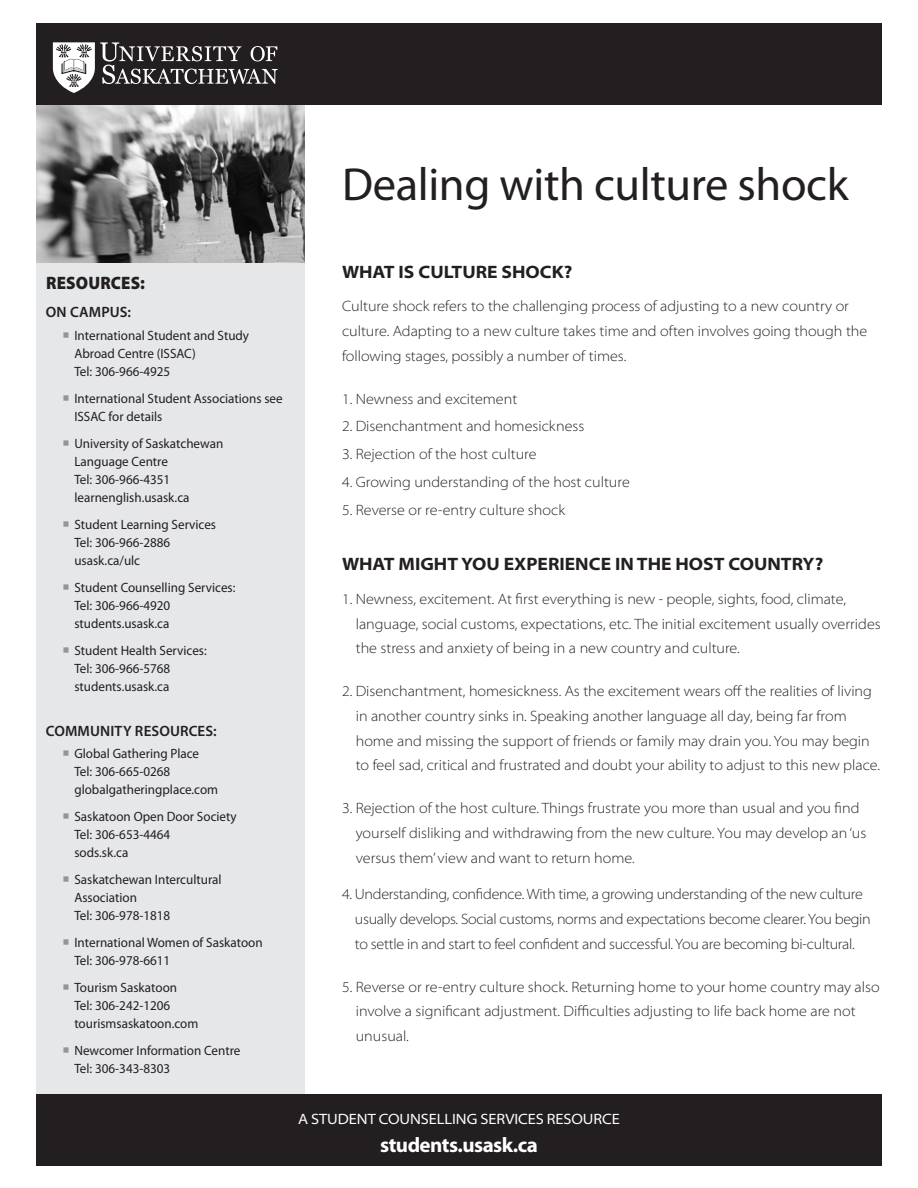
<style>
.page{position:relative;width:918px;height:1188px;background:#fff}
.page>*{position:absolute;margin:0;border:0;box-sizing:border-box;transform-origin:0 0}
.Main_head{font:46.5px "Myriad Pro";letter-spacing:-.01em;color:#231f20}
.t1{font:700 21px "Myriad Pro";letter-spacing:-.025em;color:#fff}
.heading_2{font:700 semi-expanded 18px "Myriad Pro";color:#231f20}
.side_header{font:900 18px "Myriad Pro";letter-spacing:.01em;color:#231f20;scale:.94 1}
.body{font:300 semi-expanded 15px/24.8px "Myriad Pro";color:#231f20}
.body-2{font:300 semi-expanded 15px/24.8px "Myriad Pro";letter-spacing:-.02em;color:#231f20}
.t2{font:semi-expanded 15px "Myriad Pro";letter-spacing:-.005em;color:#fff}
.Sidebar_head{font:600 15px "Myriad Pro";letter-spacing:.01em;color:#231f20}
.t3{font:13.5px/18px "Myriad Pro";color:#231f20}
.s1{color:#939598}
</style>
<div class="page">
<div style="left:36px;top:262px;width:268px;height:869px;background:#e6e7e9"></div>
<img style="left:36px;top:105px;width:268px;height:157px">
<div style="left:36px;top:23px;width:846px;height:82px;background:#231f20"></div>
<svg style="left:53px;top:42px;width:225px;height:51px"></svg>
<div style="left:36px;top:1094px;width:846px;height:72px;background:#231f20"></div>
<p class="Main_head" style="left:342px;top:159px;width:508px">Dealing with culture shock</p>
<p class="side_header" style="left:46px;top:273px;width:107px">RESOURCES:</p>
<p class="Sidebar_head" style="left:46px;top:304px;width:87px">ON CAMPUS:</p>
<p class="t3" style="left:74px;top:327px;width:176px;text-indent:-12px"><span class="s1">○</span> International Student and Study<br>Abroad Centre (ISSAC)<br>Tel: 306-966-4925</p>
<p class="t3" style="left:74px;top:390px;width:210px;text-indent:-12px"><span class="s1">○</span> International Student Associations see<br>ISSAC for details</p>
<p class="t3" style="left:74px;top:435px;width:150px;text-indent:-12px"><span class="s1">○</span> University of Saskatchewan<br>Language Centre<br>Tel: 306-966-4351 learnenglish.usask.ca</p>
<p class="t3" style="left:74px;top:516px;width:143px;text-indent:-12px"><span class="s1">○</span> Student Learning Services<br>Tel: 306-966-2886 usask.ca/ulc</p>
<p class="t3" style="left:74px;top:579px;width:163px;text-indent:-12px"><span class="s1">○</span> Student Counselling Services:<br>Tel: 306-966-4920 students.usask.ca</p>
<p class="t3" style="left:74px;top:642px;width:134px;text-indent:-12px"><span class="s1">○</span> Student Health Services:<br>Tel: 306-966-5768 students.usask.ca</p>
<p class="Sidebar_head" style="left:46px;top:723px;width:172px">COMMUNITY RESOURCES:</p>
<p class="t3" style="left:74px;top:745px;width:145px;text-indent:-12px"><span class="s1">○</span> Global Gathering Place<br>Tel: 306-665-0268 globalgatheringplace.com</p>
<p class="t3" style="left:74px;top:808px;width:164px;text-indent:-12px"><span class="s1">○</span> Saskatoon Open Door Society<br>Tel: 306-653-4464<br>sods.sk.ca</p>
<p class="t3" style="left:74px;top:871px;width:149px;text-indent:-12px"><span class="s1">○</span> Saskatchewan Intercultural<br>Association<br>Tel: 306-978-1818</p>
<p class="t3" style="left:74px;top:934px;width:190px;text-indent:-12px"><span class="s1">○</span> International Women of Saskatoon<br>Tel: 306-978-6611</p>
<p class="t3" style="left:74px;top:979px;width:125px;text-indent:-12px"><span class="s1">○</span> Tourism Saskatoon<br>Tel: 306-242-1206 tourismsaskatoon.com</p>
<p class="t3" style="left:74px;top:1042px;width:167px;text-indent:-12px"><span class="s1">○</span> Newcomer Information Centre<br>Tel: 306-343-8303</p>
<p class="heading_2" style="left:342px;top:261px;width:232px">WHAT IS CULTURE SHOCK?</p>
<p class="body" style="left:342px;top:294px;width:527px">Culture shock refers to the challenging process of adjusting to a new country or culture. Adapting to a new culture takes time and often involves going though the following stages, possibly a number of times.</p>
<p class="body" style="left:342px;top:386px;width:177px">1. Newness and excitement</p>
<p class="body" style="left:342px;top:414px;width:244px">2. Disenchantment and homesickness</p>
<p class="body" style="left:342px;top:442px;width:196px">3. Rejection of the host culture</p>
<p class="body" style="left:342px;top:470px;width:289px">4. Growing understanding of the host culture</p>
<p class="body" style="left:342px;top:497px;width:225px">5. Reverse or re-entry culture shock</p>
<p class="heading_2" style="left:342px;top:554px;width:483px">WHAT MIGHT YOU EXPERIENCE IN THE HOST COUNTRY?</p>
<p class="body" style="left:356px;top:587px;width:527px;text-indent:-14px">1. Newness, excitement. At first everything is new - people, sights, food, climate, language, social customs, expectations, etc. The initial excitement usually overrides the stress and anxiety of being in a new country and culture.</p>
<p class="body" style="left:356px;top:679px;width:526px;text-indent:-14px">2. Disenchantment, homesickness. As the excitement wears off the realities of living in another country sinks in. Speaking another language all day, being far from home and missing the support of friends or family may drain you. You may begin to feel sad, critical and frustrated and doubt your ability to adjust to this new place.</p>
<p class="body" style="left:356px;top:796px;width:512px;text-indent:-14px">3. Rejection of the host culture. Things frustrate you more than usual and you find yourself disliking and withdrawing from the new culture. You may develop an ‘us versus them’ view and want to return home.</p>
<p class="body-2" style="left:355px;top:882px;width:518px;text-indent:-13px">4. Understanding, confidence. With time, a growing understanding of the new culture usually develops. Social customs, norms and expectations become clearer. You begin to settle in and start to feel confident and successful. You are becoming bi-cultural.</p>
<p class="body" style="left:356px;top:974px;width:525px;text-indent:-14px">5. Reverse or re-entry culture shock. Returning home to your home country may also involve a significant adjustment. Difficulties adjusting to life back home are not unusual.</p>
<p class="t2" style="left:298px;top:1110px;width:323px">A STUDENT COUNSELLING SERVICES RESOURCE</p>
<h2 class="t1" style="left:380px;top:1133px;width:159px">students.usask.ca</h2>
</div>
